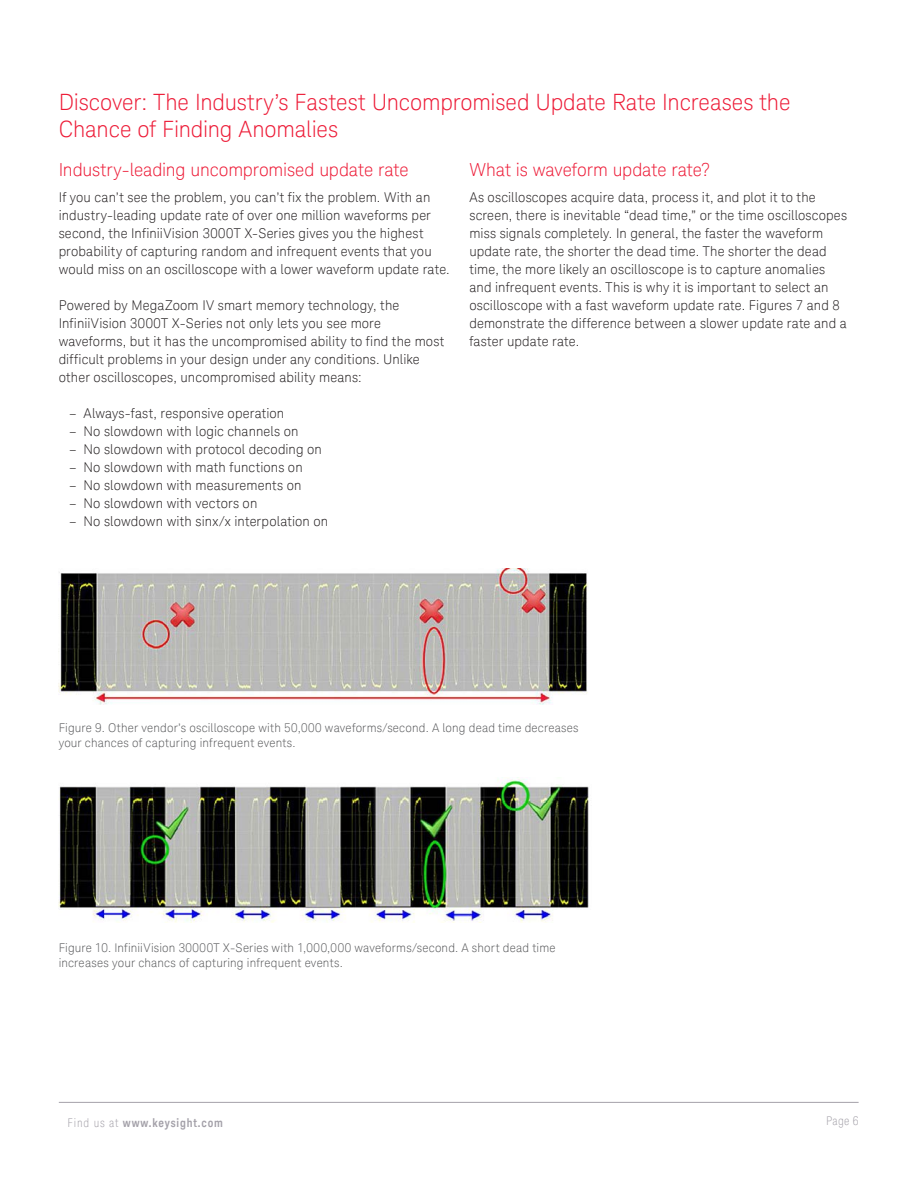
<style>
.page{position:relative;width:918px;height:1188px;background:#fff}
.page>*{position:absolute;margin:0;border:0;box-sizing:border-box;transform-origin:0 0}
.K_Heading_1{font:300 22.5px/27px "Keysight Sans";letter-spacing:-.005em;color:#ed1a36}
.K_Heading_2{font:300 18px "Keysight Sans";letter-spacing:-.005em;color:#ed1a36}
.K_Body_Text{font:300 13.5px/18px "Keysight Sans";letter-spacing:.01em;color:#231f20}
.K_Diagrams_and_Figur{font:300 12px/15px "Keysight Sans";letter-spacing:.015em;color:#57585a}
.t1{font:700 12px "Keysight Sans Condensed";letter-spacing:.07em;color:#a4a1a9}
.t2{font:300 condensed 12px "Keysight Sans";color:#a4a1a9}
.s1{font-family:"Keysight Sans";font-weight:300;font-stretch:condensed}
</style>
<div class="page">
<hr style="left:59px;top:1102px;width:800px;height:1px;background:#a4a1a9">
<img style="left:59px;top:568px;width:529px;height:137px">
<img style="left:59px;top:779px;width:530px;height:143px">
<p class="K_Heading_1" style="left:59px;top:89px;width:733px">Discover: The Industry’s Fastest Uncompromised Update Rate Increases the<br>Chance of Finding Anomalies</p>
<p class="K_Heading_2" style="left:59px;top:159px;width:352px">Industry-leading uncompromised update rate</p>
<p class="K_Body_Text" style="left:59px;top:188px;width:390px">If you can’t see the problem, you can’t fix the problem. With an industry-leading update rate of over one million waveforms per second, the InfiniiVision 3000T X-Series gives you the highest probability of capturing random and infrequent events that you would miss on an oscilloscope with a lower waveform update rate.</p>
<p class="K_Body_Text" style="left:59px;top:296px;width:387px">Powered by MegaZoom IV smart memory technology, the InfiniiVision 3000T X-Series not only lets you see more waveforms, but it has the uncompromised ability to find the most difficult problems in your design under any conditions. Unlike other oscilloscopes, uncompromised ability means:</p>
<p class="K_Body_Text" style="left:69px;top:404px;width:217px">– Always-fast, responsive operation</p>
<p class="K_Body_Text" style="left:69px;top:422px;width:231px">– No slowdown with logic channels on</p>
<p class="K_Body_Text" style="left:69px;top:440px;width:254px">– No slowdown with protocol decoding on</p>
<p class="K_Body_Text" style="left:69px;top:458px;width:235px">– No slowdown with math functions on</p>
<p class="K_Body_Text" style="left:69px;top:476px;width:234px">– No slowdown with measurements on</p>
<p class="K_Body_Text" style="left:69px;top:494px;width:190px">– No slowdown with vectors on</p>
<p class="K_Body_Text" style="left:69px;top:512px;width:261px">– No slowdown with sinx/x interpolation on</p>
<p class="K_Heading_2" style="left:469px;top:159px;width:242px">What is waveform update rate?</p>
<p class="K_Body_Text" style="left:469px;top:188px;width:379px">As oscilloscopes acquire data, process it, and plot it to the screen, there is inevitable “dead time,” or the time oscilloscopes miss signals completely. In general, the faster the waveform update rate, the shorter the dead time. The shorter the dead time, the more likely an oscilloscope is to capture anomalies and infrequent events. This is why it is important to select an oscilloscope with a fast waveform update rate. Figures 7 and 8 demonstrate the difference between a slower update rate and a faster update rate.</p>
<p class="K_Diagrams_and_Figur" style="left:59px;top:720px;width:521px">Figure 9. Other vendor’s oscilloscope with 50,000 waveforms/second. A long dead time decreases your chances of capturing infrequent events.</p>
<p class="K_Diagrams_and_Figur" style="left:59px;top:940px;width:498px">Figure 10. InfiniiVision 30000T X-Series with 1,000,000 waveforms/second. A short dead time increases your chancs of capturing infrequent events.</p>
<p class="t1" style="left:68px;top:1115px;width:157px"><span class="s1">Find us at</span> www.keysight.com</p>
<p class="t2" style="left:826px;top:1113px;width:34px">Page 6</p>
</div>
